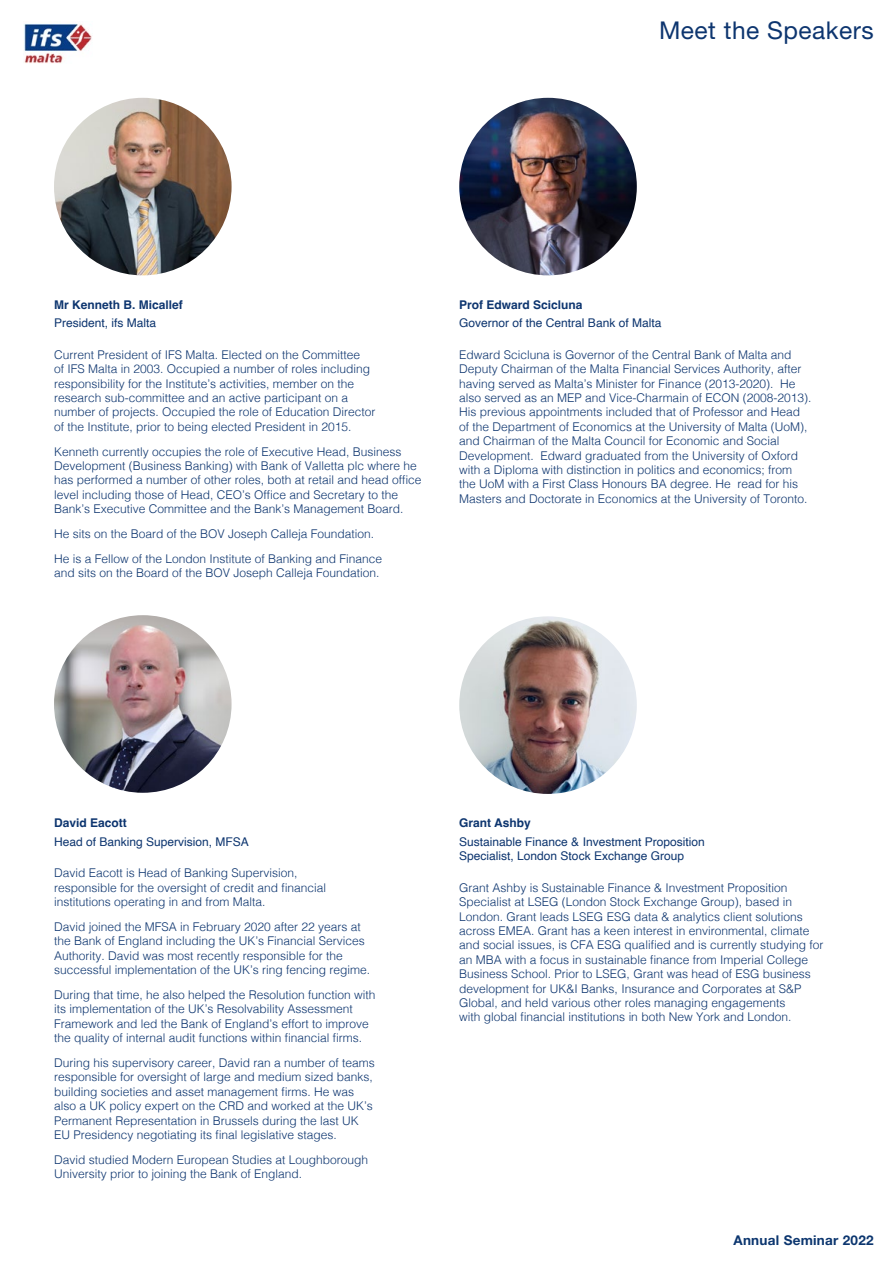
<style>
.page{position:relative;width:893px;height:1263px;background:#fff}
.page>*{position:absolute;margin:0;border:0;box-sizing:border-box;transform-origin:0 0}
.t1{font:24.45px "Helvetica Neue LT Std";letter-spacing:.02em;color:#0d356f}
.t2{font:700 13.5px "Helvetica Neue LT Std";letter-spacing:.02em;color:#0c366f}
.t3{font:300 12px/14.4px "Helvetica";color:#0d356f}
.t4{font:12px/14.4px "Helvetica";color:#0d356f}
.t5{font:700 12px "Helvetica";color:#0d356f}
</style>
<div class="page">
<img style="left:54px;top:98px;width:178px;height:177px">
<img style="left:24px;top:24px;width:68px;height:39px">
<img style="left:459px;top:98px;width:178px;height:177px">
<img style="left:54px;top:615px;width:178px;height:178px">
<img style="left:459px;top:616px;width:178px;height:178px">
<h1 class="t1" style="left:659px;top:15px;width:216px">Meet the Speakers</h1>
<p class="t5" style="left:54px;top:297px;width:130px">Mr Kenneth B. Micallef</p>
<p class="t4" style="left:54px;top:316px;width:104px">President, ifs Malta</p>
<p class="t3" style="left:54px;top:347px;width:323px">Current President of IFS Malta. Elected on the Committee<br>of IFS Malta in 2003. Occupied a number of roles including responsibility for the Institute’s activities, member on the research sub-committee and an active participant on a number of projects. Occupied the role of Education Director of the Institute, prior to being elected President in 2015.</p>
<p class="t3" style="left:54px;top:443px;width:369px">Kenneth currently occupies the role of Executive Head, Business Development (Business Banking) with Bank of Valletta plc where he has performed a number of other roles, both at retail and head office level including those of Head, CEO’s Office and Secretary to the Bank’s Executive Committee and the Bank’s Management Board.</p>
<p class="t3" style="left:54px;top:520px;width:330px;line-height:24.8px">He sits on the Board of the BOV Joseph Calleja Foundation.<br>He is a Fellow of the London Institute of Banking and Finance</p>
<p class="t3" style="left:54px;top:565px;width:327px">and sits on the Board of the BOV Joseph Calleja Foundation.</p>
<p class="t5" style="left:459px;top:297px;width:125px">Prof Edward Scicluna</p>
<p class="t4" style="left:459px;top:316px;width:204px">Governor of the Central Bank of Malta</p>
<p class="t3" style="left:459px;top:346px;width:354px">Edward Scicluna is Governor of the Central Bank of Malta and Deputy Chairman of the Malta Financial Services Authority, after having served as Malta’s Minister for Finance (2013-2020). He also served as an MEP and Vice-Charmain of ECON (2008-2013).<br>His previous appointments included that of Professor and Head of the Department of Economics at the University of Malta (UoM), and Chairman of the Malta Council for Economic and Social Development. Edward graduated from the University of Oxford with a Diploma with distinction in politics and economics; from the UoM with a First Class Honours BA degree. He read for his Masters and Doctorate in Economics at the University of Toronto.</p>
<p class="t5" style="left:54px;top:816px;width:74px">David Eacott</p>
<p class="t4" style="left:54px;top:835px;width:196px">Head of Banking Supervision, MFSA</p>
<p class="t3" style="left:54px;top:865px;width:274px">David Eacott is Head of Banking Supervision, responsible for the oversight of credit and financial institutions operating in and from Malta.</p>
<p class="t3" style="left:54px;top:919px;width:318px">David joined the MFSA in February 2020 after 22 years at the Bank of England including the UK’s Financial Services Authority. David was most recently responsible for the successful implementation of the UK’s ring fencing regime.</p>
<p class="t3" style="left:54px;top:986px;width:323px">During that time, he also helped the Resolution function with its implementation of the UK’s Resolvability Assessment Framework and led the Bank of England’s effort to improve the quality of internal audit functions within financial firms.</p>
<p class="t3" style="left:54px;top:1054px;width:322px">During his supervisory career, David ran a number of teams responsible for oversight of large and medium sized banks, building societies and asset management firms. He was also a UK policy expert on the CRD and worked at the UK’s Permanent Representation in Brussels during the last UK EU Presidency negotiating its final legislative stages.</p>
<p class="t3" style="left:54px;top:1151px;width:316px">David studied Modern European Studies at Loughborough<br>University prior to joining the Bank of England.</p>
<p class="t5" style="left:459px;top:816px;width:73px">Grant Ashby</p>
<p class="t4" style="left:459px;top:835px;width:247px">Sustainable Finance &amp; Investment Proposition<br>Specialist, London Stock Exchange Group</p>
<p class="t3" style="left:459px;top:879px;width:366px">Grant Ashby is Sustainable Finance &amp; Investment Proposition Specialist at LSEG (London Stock Exchange Group), based in London. Grant leads LSEG ESG data &amp; analytics client solutions across EMEA. Grant has a keen interest in environmental, climate and social issues, is CFA ESG qualified and is currently studying for an MBA with a focus in sustainable finance from Imperial College Business School. Prior to LSEG, Grant was head of ESG business development for UK&amp;I Banks, Insurance and Corporates at S&amp;P Global, and held various other roles managing engagements<br>with global financial institutions in both New York and London.</p>
<p class="t2" style="left:733px;top:1232px;width:142px">Annual Seminar 2022</p>
</div>
